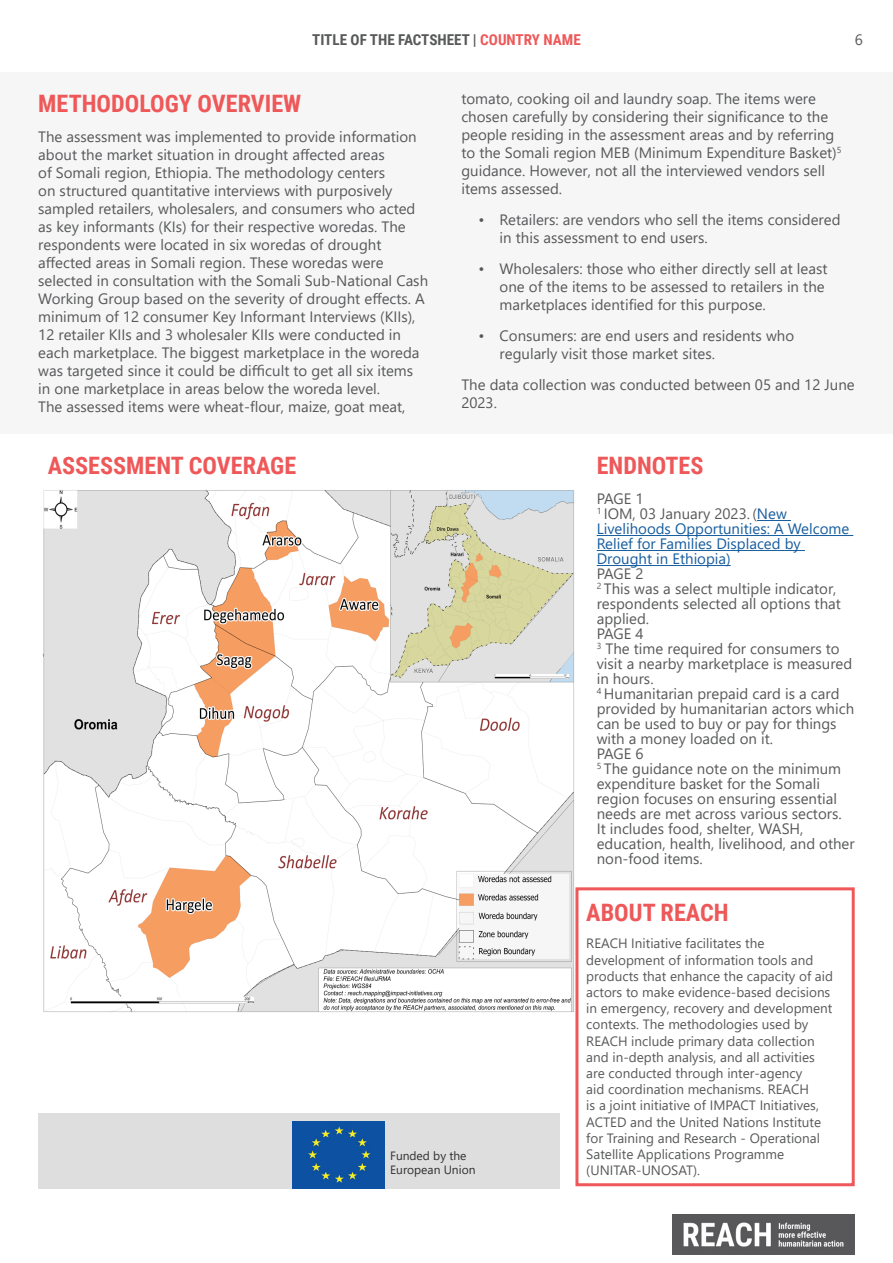
<style>
.page{position:relative;width:893px;height:1263px;background:#fff}
.page>*{position:absolute;margin:0;border:0;box-sizing:border-box;transform-origin:0 0}
.Content_Header{font:700 24px "Roboto Condensed";color:#ee5859}
.t1{font:15px/18px "Segoe UI";color:#57585a}
.t2{font:15px/15px "Segoe UI";color:#58595a}
.t3{font:15px/15px "Segoe UI";color:#175d9e}
.Content_Header-2{font:700 15px "Roboto Condensed";color:#58595a}
.t4{font:13.5px/16.2px "Segoe UI";color:#58595a}
.t5{font:12px "Segoe UI";color:#312f30}
.s1{color:#ee5859}
.s2{color:#58595a}
</style>
<div class="page">
<img style="left:672px;top:1214px;width:183px;height:40px">
<img style="left:42px;top:490px;width:532px;height:522px">
<div style="left:575px;top:887px;width:280px;height:299px;border:3px solid #ee5859"></div>
<div style="left:0;top:72px;width:893px;height:362px;background:#f6f6f6"></div>
<div style="left:38px;top:1114px;width:522px;height:75px;background:#dedede"></div>
<img style="left:293px;top:1121px;width:91px;height:67px">
<hr style="left:757px;top:520px;width:34px;height:1px;background:#175d9e">
<hr style="left:597px;top:535px;width:256px;height:1px;background:#175d9e">
<hr style="left:597px;top:550px;width:208px;height:1px;background:#175d9e">
<hr style="left:597px;top:565px;width:134px;height:1px;background:#175d9e">
<p class="Content_Header-2" style="left:312px;top:30px;width:270px">TITLE OF THE FACTSHEET | <span class="s1">COUNTRY NAME</span></p>
<p class="t2" style="left:855px;top:31px;width:10px">6</p>
<p class="Content_Header" style="left:38px;top:86px;width:265px">METHODOLOGY OVERVIEW</p>
<p class="t1" style="left:38px;top:127px;width:391px">The assessment was implemented to provide information about the market situation in drought affected areas<br>of Somali region, Ethiopia. The methodology centers<br>on structured quantitative interviews with purposively sampled retailers, wholesalers, and consumers who acted as key informants (KIs) for their respective woredas. The respondents were located in six woredas of drought affected areas in Somali region. These woredas were selected in consultation with the Somali Sub-National Cash Working Group based on the severity of drought effects. A minimum of 12 consumer Key Informant Interviews (KIIs), 12 retailer KIIs and 3 wholesaler KIIs were conducted in each marketplace. The biggest marketplace in the woreda was targeted since it could be difficult to get all six items in one marketplace in areas below the woreda level.<br>The assessed items were wheat-flour, maize, goat meat,</p>
<p class="Content_Header" style="left:48px;top:448px;width:250px">ASSESSMENT COVERAGE</p>
<p class="t1" style="left:461px;top:89px;width:382px">tomato, cooking oil and laundry soap. The items were chosen carefully by considering their significance to the people residing in the assessment areas and by referring to the Somali region MEB (Minimum Expenditure Basket)<sup>5 </sup>guidance. However, not all the interviewed vendors sell items assessed.</p>
<p class="t1" style="left:500px;top:210px;width:342px;text-indent:-21px">• Retailers: are vendors who sell the items considered in this assessment to end users.</p>
<p class="t1" style="left:500px;top:258px;width:329px;text-indent:-21px">• Wholesalers: those who either directly sell at least one of the items to be assessed to retailers in the marketplaces identified for this purpose.</p>
<p class="t1" style="left:500px;top:325px;width:296px;text-indent:-21px">• Consumers: are end users and residents who regularly visit those market sites.</p>
<p class="t1" style="left:461px;top:374px;width:395px">The data collection was conducted between 05 and 12 June<br>2023.</p>
<p class="Content_Header" style="left:597px;top:448px;width:108px">ENDNOTES</p>
<p class="t2" style="left:597px;top:490px;width:48px">PAGE 1</p>
<p class="t3" style="left:597px;top:505px;width:254px"><sup>1</sup> <span class="s2">IOM, 03 January 2023. (</span>New<br>Livelihoods Opportunities: A Welcome<br>Relief for Families Displaced by<br>Drought in Ethiopia)</p>
<p class="t2" style="left:597px;top:565px;width:48px">PAGE 2</p>
<p class="t2" style="left:597px;top:580px;width:246px"><sup>2</sup> This was a select multiple indicator, respondents selected all options that applied.</p>
<p class="t2" style="left:597px;top:625px;width:48px">PAGE 4</p>
<p class="t2" style="left:597px;top:640px;width:257px"><sup>3</sup> The time required for consumers to visit a nearby marketplace is measured in hours.</p>
<p class="t2" style="left:597px;top:685px;width:259px"><sup>4</sup> Humanitarian prepaid card is a card provided by humanitarian actors which can be used to buy or pay for things with a money loaded on it.</p>
<p class="t2" style="left:597px;top:745px;width:48px">PAGE 6</p>
<p class="t2" style="left:597px;top:760px;width:259px"><sup>5</sup> The guidance note on the minimum expenditure basket for the Somali region focuses on ensuring essential needs are met across various sectors.<br>It includes food, shelter, WASH, education, health, livelihood, and other non-food items.</p>
<p class="Content_Header" style="left:586px;top:895px;width:144px">ABOUT REACH</p>
<p class="t5" style="left:390px;top:1144px;width:78px">Funded by the</p>
<p class="t5" style="left:390px;top:1159px;width:87px">European Union</p>
<p class="t4" style="left:586px;top:934px;width:248px">REACH Initiative facilitates the development of information tools and products that enhance the capacity of aid actors to make evidence-based decisions in emergency, recovery and development contexts. The methodologies used by REACH include primary data collection and in-depth analysis, and all activities are conducted through inter-agency<br>aid coordination mechanisms. REACH<br>is a joint initiative of IMPACT Initiatives, ACTED and the United Nations Institute for Training and Research - Operational Satellite Applications Programme (UNITAR-UNOSAT).</p>
</div>
